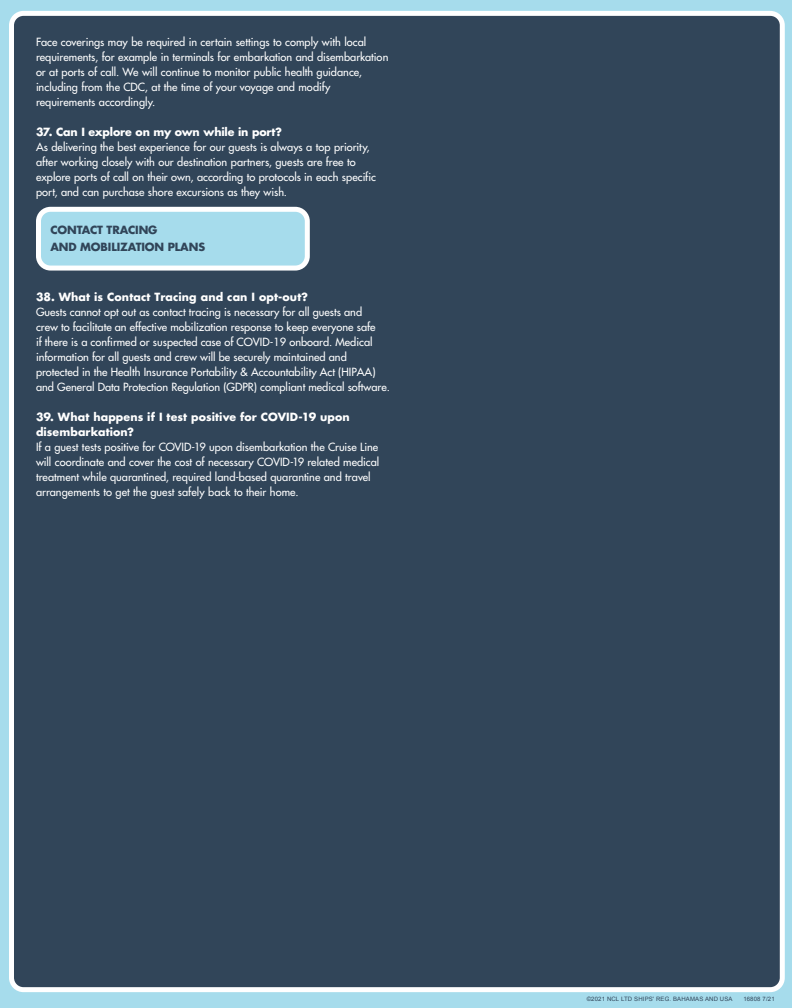
<style>
.page{position:relative;width:792px;height:1008px;background:#a6dcec}
.page>*{position:absolute;margin:0;border:0;box-sizing:border-box;transform-origin:0 0}
.t1{font:500 11px/15px "Futura LTW1 G";color:#fff}
.t2{font:700 11px/15px "Futura LTW1 G";letter-spacing:.01em;color:#fff}
.t3{font:700 11px/17px "Futura LTW1 G";letter-spacing:-.01em;color:#314559}
.t4{font:700 11px "Futura LTW1 G";letter-spacing:-.01em;color:#fff}
.t5{font:6px "Arial";letter-spacing:.025em;color:#314559}
</style>
<div class="page">
<div style="left:12px;top:13px;width:770px;height:977px;background:#314559;border-radius:12px"></div>
<div style="left:9px;top:11px;width:776px;height:981px;border:5px solid #fff;border-radius:12px"></div>
<div style="left:39px;top:209px;width:268px;height:59px;background:#a6dcec;border-radius:12px"></div>
<div style="left:36px;top:207px;width:274px;height:64px;border:5px solid #fff;border-radius:12px"></div>
<p class="t1" style="left:36px;top:33px;width:354px">Face coverings may be required in certain settings to comply with local requirements, for example in terminals for embarkation and disembarkation or at ports of call. We will continue to monitor public health guidance, including from the CDC, at the time of your voyage and modify requirements accordingly.</p>
<p class="t4" style="left:36px;top:122px;width:248px">37. Can I explore on my own while in port?</p>
<p class="t1" style="left:36px;top:138px;width:341px">As delivering the best experience for our guests is always a top priority, after working closely with our destination partners, guests are free to explore ports of call on their own, according to protocols in each specific port, and can purchase shore excursions as they wish.</p>
<p class="t3" style="left:50px;top:221px;width:156px">CONTACT TRACING<br>AND MOBILIZATION PLANS</p>
<p class="t2" style="left:36px;top:288px;width:273px">38. What is Contact Tracing and can I opt-out?</p>
<p class="t1" style="left:36px;top:303px;width:356px">Guests cannot opt out as contact tracing is necessary for all guests and<br>crew to facilitate an effective mobilization response to keep everyone safe<br>if there is a confirmed or suspected case of COVID-19 onboard. Medical information for all guests and crew will be securely maintained and protected in the Health Insurance Portability &amp; Accountability Act (HIPAA) and General Data Protection Regulation (GDPR) compliant medical software.</p>
<p class="t2" style="left:36px;top:408px;width:315px">39. What happens if I test positive for COVID-19 upon disembarkation?</p>
<p class="t1" style="left:36px;top:438px;width:345px">If a guest tests positive for COVID-19 upon disembarkation the Cruise Line will coordinate and cover the cost of necessary COVID-19 related medical treatment while quarantined, required land-based quarantine and travel arrangements to get the guest safely back to their home.</p>
<p class="t5" style="left:587px;top:995px;width:147px">©2021 NCL LTD SHIPS' REG. BAHAMAS AND USA</p>
<p class="t5" style="left:743px;top:995px;width:33px">16808 7/21</p>
</div>
